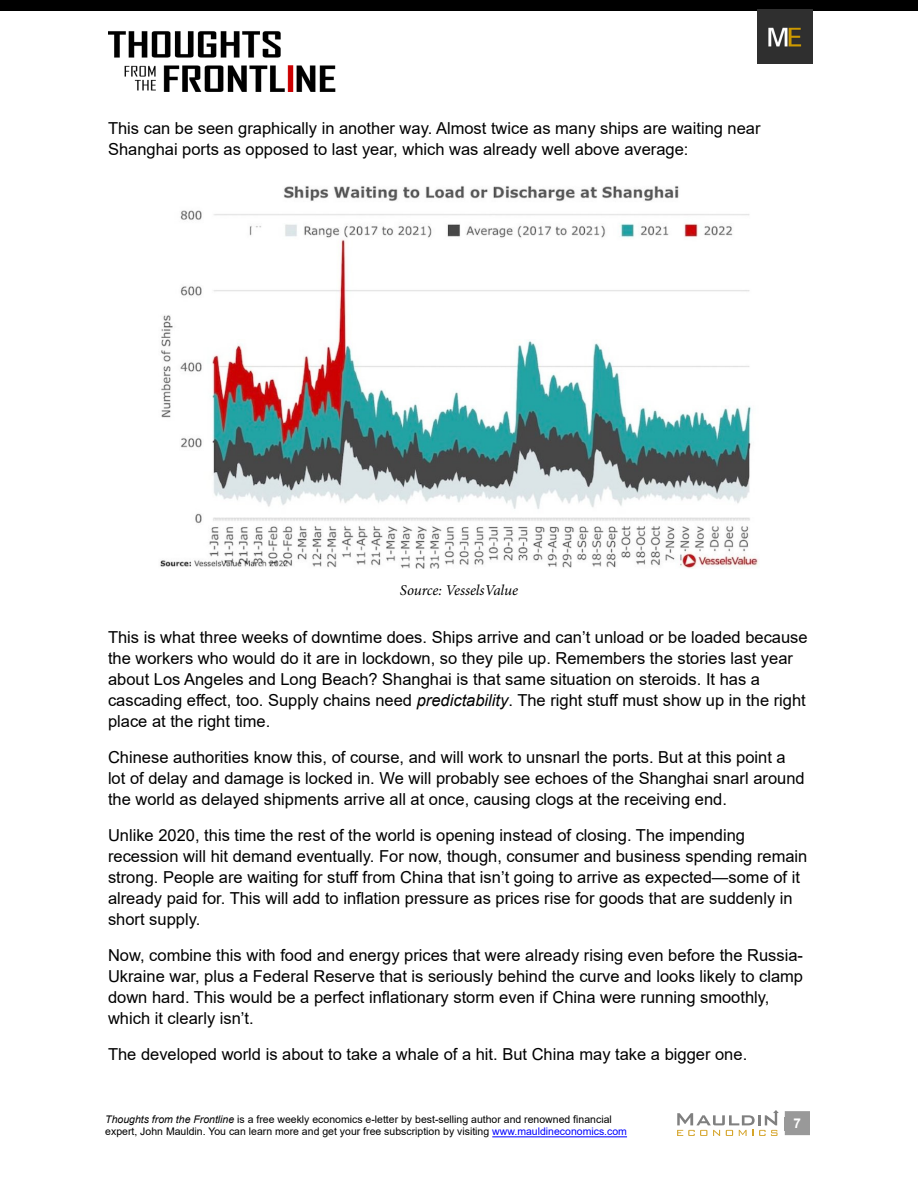
<style>
.page{position:relative;width:918px;height:1188px;background:#fff}
.page>*{position:absolute;margin:0;border:0;box-sizing:border-box;transform-origin:0 0}
.t1{font:16.5px/21px "Arial";color:#000}
.t2{font:italic 15px "Minion Pro";letter-spacing:-.01em;color:#000}
.t3{font:700 13.5px "Arial";color:#fff}
.t4{font:10.5px/12.6px "Arial";color:#000}
.s1{font-style:italic}
.s2{color:#00f}
</style>
<div class="page">
<div style="left:785px;top:1111px;width:25px;height:24px;background:#999"></div>
<hr style="left:492px;top:1136px;width:135px;height:1px;background:#00f">
<img style="left:108px;top:31px;width:228px;height:61px">
<div style="left:0;top:0;width:918px;height:11px;background:#000"></div>
<img style="left:758px;top:9px;width:55px;height:55px">
<svg style="left:677px;top:1110px;width:102px;height:26px"></svg>
<img style="left:160px;top:186px;width:598px;height:383px">
<p class="t1" style="left:108px;top:118px;width:654px">This can be seen graphically in another way. Almost twice as many ships are waiting near<br>Shanghai ports as opposed to last year, which was already well above average:</p>
<p class="t2" style="left:400px;top:580px;width:120px">Source: VesselsValue</p>
<p class="t1" style="left:108px;top:626px;width:701px">This is what three weeks of downtime does. Ships arrive and can’t unload or be loaded because the workers who would do it are in lockdown, so they pile up. Remembers the stories last year about Los Angeles and Long Beach? Shanghai is that same situation on steroids. It has a cascading effect, too. Supply chains need <span class="s1">predictability</span>. The right stuff must show up in the right place at the right time.</p>
<p class="t1" style="left:108px;top:746px;width:698px">Chinese authorities know this, of course, and will work to unsnarl the ports. But at this point a lot of delay and damage is locked in. We will probably see echoes of the Shanghai snarl around the world as delayed shipments arrive all at once, causing clogs at the receiving end.</p>
<p class="t1" style="left:108px;top:824px;width:701px">Unlike 2020, this time the rest of the world is opening instead of closing. The impending recession will hit demand eventually. For now, though, consumer and business spending remain strong. People are waiting for stuff from China that isn’t going to arrive as expected—some of it already paid for. This will add to inflation pressure as prices rise for goods that are suddenly in short supply.</p>
<p class="t1" style="left:108px;top:944px;width:697px">Now, combine this with food and energy prices that were already rising even before the Russia-Ukraine war, plus a Federal Reserve that is seriously behind the curve and looks likely to clamp down hard. This would be a perfect inflationary storm even if China were running smoothly, which it clearly isn’t.</p>
<p class="t1" style="left:108px;top:1043px;width:641px">The developed world is about to take a whale of a hit. But China may take a bigger one.</p>
<p class="t4" style="left:105px;top:1113px;width:523px"><span class="s1">Thoughts from the Frontline</span> is a free weekly economics e-letter by best-selling author and renowned financial expert, John Mauldin. You can learn more and get your free subscription by visiting <span class="s2">www.mauldineconomics.com</span></p>
<p class="t3" style="left:794px;top:1113px;width:9px">7</p>
</div>
